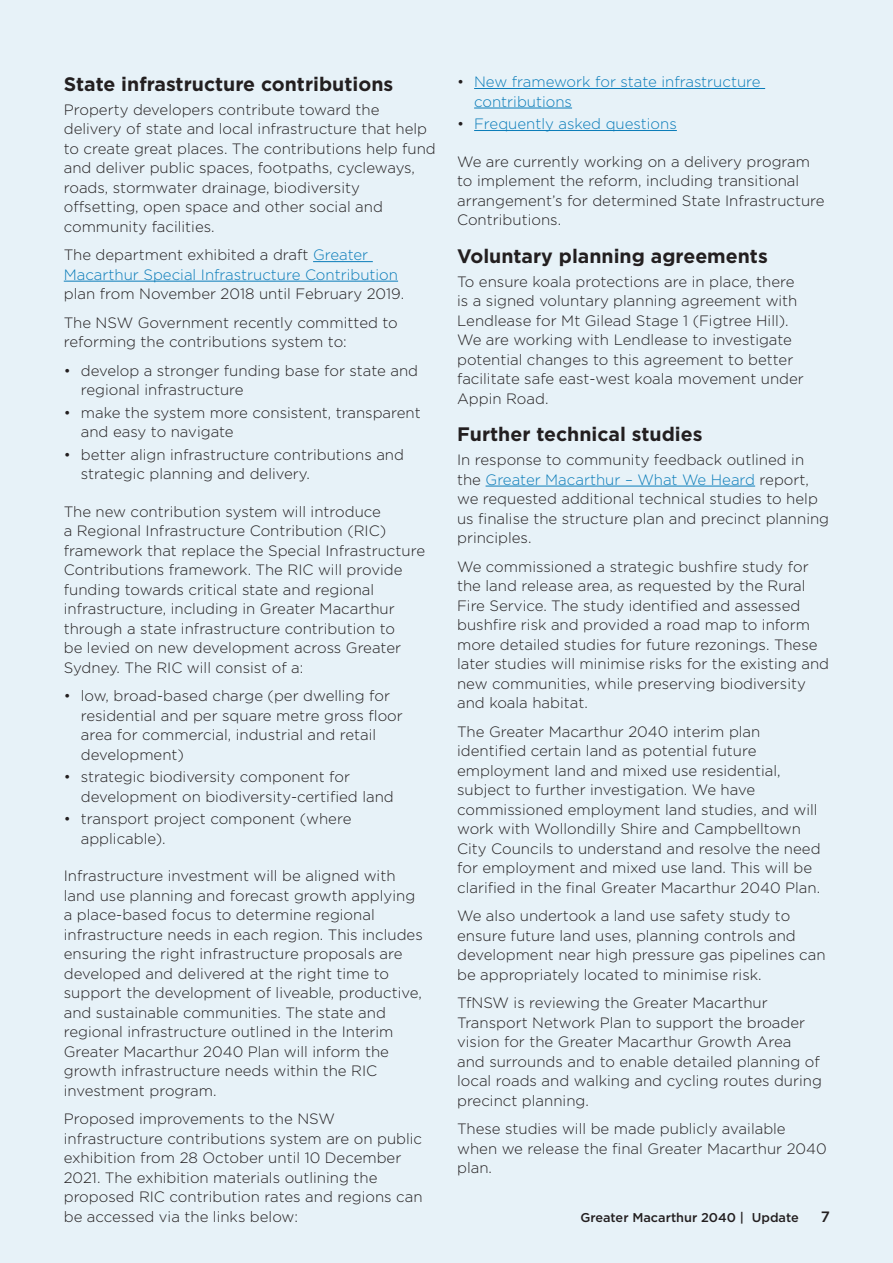
<style>
.page{position:relative;width:893px;height:1263px;background:#e7f2f8}
.page>*{position:absolute;margin:0;border:0;box-sizing:border-box;transform-origin:0 0}
.Heading_2{font:700 19.5px "Gotham";color:#231f20}
.Body{font:700 19.5px "Gotham";color:#231f20}
.Body-2{font:300 15px/19.5px "Gotham";color:#231f20}
.Bullets_Tier_1{font:300 15px/19.5px "Gotham";color:#231f20}
.Bullets_Tier_1-2{font:300 15px/19.5px "Gotham";color:#0a7cb9}
.t1{font:500 15px "Gotham";color:#231f20}
.t2{font:500 12.75px "Gotham";color:#231f20}
.s1{color:#0a7cb9}
.s2{color:#231f20}
</style>
<div class="page">
<hr style="left:313px;top:261px;width:60px;height:1px;background:#0a7cb9">
<hr style="left:64px;top:281px;width:334px;height:1px;background:#0a7cb9">
<hr style="left:474px;top:88px;width:291px;height:1px;background:#0a7cb9">
<hr style="left:474px;top:108px;width:98px;height:1px;background:#0a7cb9">
<hr style="left:474px;top:130px;width:203px;height:1px;background:#0a7cb9">
<hr style="left:486px;top:486px;width:269px;height:1px;background:#0a7cb9">
<h2 class="Heading_2" style="left:64px;top:71px;width:331px">State infrastructure contributions</h2>
<p class="Body-2" style="left:64px;top:99px;width:374px">Property developers contribute toward the delivery of state and local infrastructure that help to create great places. The contributions help fund and deliver public spaces, footpaths, cycleways, roads, stormwater drainage, biodiversity offsetting, open space and other social and community facilities.</p>
<p class="Body-2" style="left:64px;top:245px;width:342px">The department exhibited a draft <span class="s1">Greater<br>Macarthur Special Infrastructure Contribution </span>plan from November 2018 until February 2019.</p>
<p class="Body-2" style="left:64px;top:312px;width:336px">The NSW Government recently committed to reforming the contributions system to:</p>
<p class="Bullets_Tier_1" style="left:81px;top:360px;width:339px;text-indent:-17px">• develop a stronger funding base for state and regional infrastructure</p>
<p class="Bullets_Tier_1" style="left:81px;top:402px;width:342px;text-indent:-17px">• make the system more consistent, transparent and easy to navigate</p>
<p class="Bullets_Tier_1" style="left:81px;top:444px;width:325px;text-indent:-17px">• better align infrastructure contributions and strategic planning and delivery.</p>
<p class="Body-2" style="left:64px;top:501px;width:363px">The new contribution system will introduce<br>a Regional Infrastructure Contribution (RIC) framework that replace the Special Infrastructure Contributions framework. The RIC will provide funding towards critical state and regional infrastructure, including in Greater Macarthur through a state infrastructure contribution to<br>be levied on new development across Greater Sydney. The RIC will consist of a:</p>
<p class="Bullets_Tier_1" style="left:81px;top:686px;width:324px;text-indent:-17px">• low, broad-based charge (per dwelling for residential and per square metre gross floor area for commercial, industrial and retail development)</p>
<p class="Bullets_Tier_1" style="left:81px;top:767px;width:314px;text-indent:-17px">• strategic biodiversity component for development on biodiversity-certified land</p>
<p class="Bullets_Tier_1" style="left:81px;top:809px;width:272px;text-indent:-17px">• transport project component (where applicable).</p>
<p class="Body-2" style="left:64px;top:866px;width:360px">Infrastructure investment will be aligned with land use planning and forecast growth applying a place-based focus to determine regional infrastructure needs in each region. This includes ensuring the right infrastructure proposals are developed and delivered at the right time to support the development of liveable, productive, and sustainable communities. The state and regional infrastructure outlined in the Interim Greater Macarthur 2040 Plan will inform the growth infrastructure needs within the RIC investment program.</p>
<p class="Body-2" style="left:64px;top:1109px;width:360px">Proposed improvements to the NSW infrastructure contributions system are on public exhibition from 28 October until 10 December 2021. The exhibition materials outlining the proposed RIC contribution rates and regions can be accessed via the links below:</p>
<p class="Bullets_Tier_1-2" style="left:474px;top:72px;width:288px;text-indent:-17px"><span class="s2">•</span> New framework for state infrastructure contributions</p>
<p class="Bullets_Tier_1-2" style="left:457px;top:114px;width:221px"><span class="s2">•</span> Frequently asked questions</p>
<p class="Body-2" style="left:457px;top:151px;width:369px">We are currently working on a delivery program to implement the reform, including transitional arrangement’s for determined State Infrastructure Contributions.</p>
<h2 class="Heading_2" style="left:457px;top:243px;width:312px">Voluntary planning agreements</h2>
<p class="Body-2" style="left:457px;top:271px;width:348px">To ensure koala protections are in place, there is a signed voluntary planning agreement with Lendlease for Mt Gilead Stage 1 (Figtree Hill).<br>We are working with Lendlease to investigate potential changes to this agreement to better facilitate safe east-west koala movement under Appin Road.</p>
<p class="Body" style="left:457px;top:421px;width:247px">Further technical studies</p>
<p class="Body-2" style="left:457px;top:450px;width:374px">In response to community feedback outlined in the <span class="s1">Greater Macarthur – What We Heard</span> report, we requested additional technical studies to help us finalise the structure plan and precinct planning principles.</p>
<p class="Body-2" style="left:457px;top:556px;width:374px">We commissioned a strategic bushfire study for the land release area, as requested by the Rural Fire Service. The study identified and assessed bushfire risk and provided a road map to inform more detailed studies for future rezonings. These later studies will minimise risks for the existing and new communities, while preserving biodiversity and koala habitat.</p>
<p class="Body-2" style="left:457px;top:721px;width:365px">The Greater Macarthur 2040 interim plan identified certain land as potential future employment land and mixed use residential, subject to further investigation. We have commissioned employment land studies, and will work with Wollondilly Shire and Campbelltown City Councils to understand and resolve the need for employment and mixed use land. This will be clarified in the final Greater Macarthur 2040 Plan.</p>
<p class="Body-2" style="left:457px;top:906px;width:370px">We also undertook a land use safety study to ensure future land uses, planning controls and development near high pressure gas pipelines can be appropriately located to minimise risk.</p>
<p class="Body-2" style="left:457px;top:993px;width:366px">TfNSW is reviewing the Greater Macarthur Transport Network Plan to support the broader vision for the Greater Macarthur Growth Area and surrounds and to enable detailed planning of local roads and walking and cycling routes during precinct planning.</p>
<p class="Body-2" style="left:457px;top:1119px;width:371px">These studies will be made publicly available when we release the final Greater Macarthur 2040 plan.</p>
<p class="t2" style="left:580px;top:1209px;width:220px">Greater Macarthur 2040 | Update</p>
<p class="t1" style="left:821px;top:1207px;width:11px">7</p>
</div>
